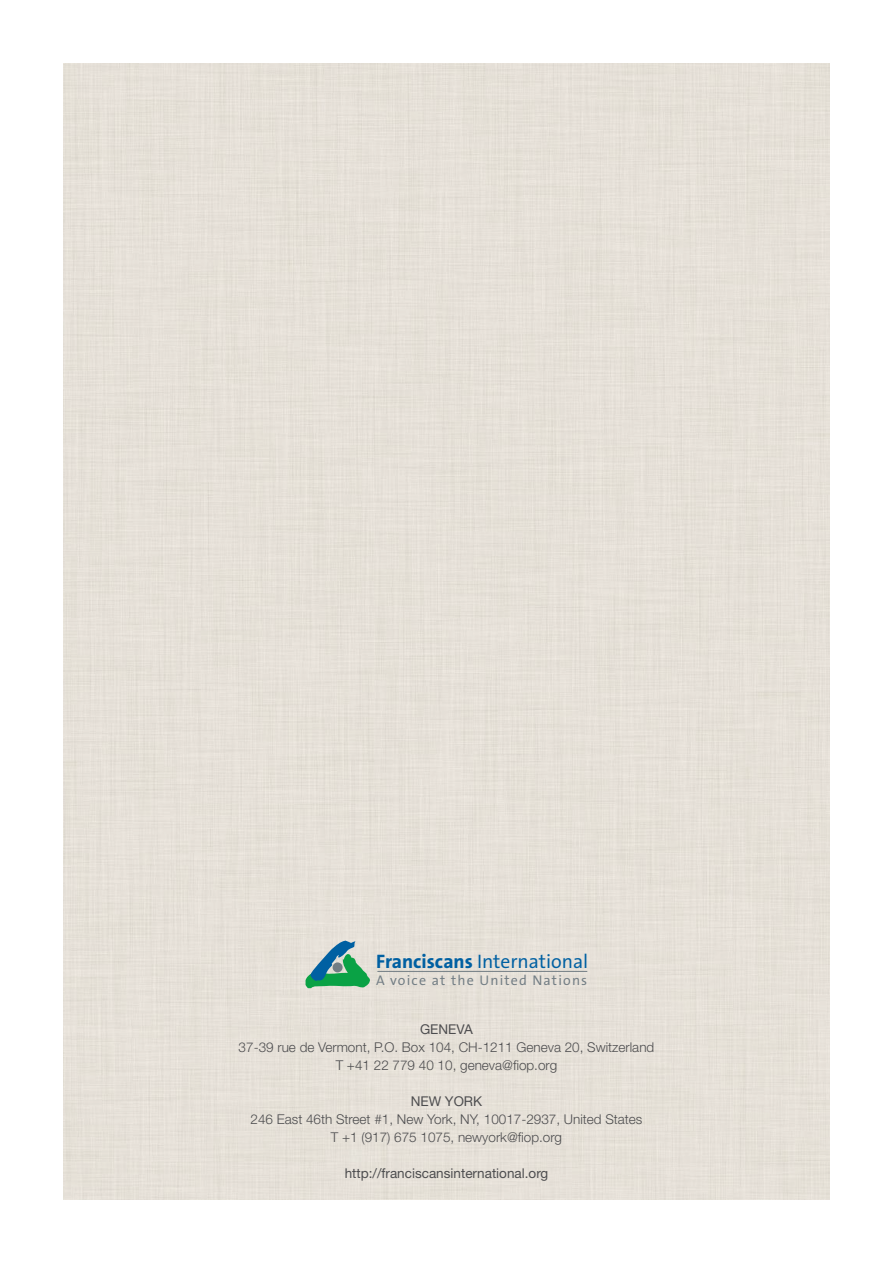
<style>
.page{position:relative;width:893px;height:1263px;background:#fff}
.page>*{position:absolute;margin:0;border:0;box-sizing:border-box;transform-origin:0 0}
.t1{font:19.65px "The Sans Office";color:#0060a2}
.t2{font:14.1px "The Sans Office";letter-spacing:.085em;color:#727d84}
.t3{font:300 13.5px/18px "Helvetica Neue LT Std";color:#4d4d4f;text-align:center}
.t4{font:13.5px "Helvetica Neue LT Std";color:#4d4d4f}
.s1{font-weight:700}
</style>
<div class="page">
<svg style="left:306px;top:940px;width:64px;height:48px;background:#73b39e"></svg>
<div style="left:333px;top:962px;width:10px;height:10px;background:#727d84;border-radius:50%"></div>
<hr style="left:377px;top:971px;width:210px;height:1px;background:#727d84">
<h1 class="t1" style="left:376px;top:948px;width:214px"><span class="s1">Franciscans</span> International</h1>
<p class="t2" style="left:376px;top:971px;width:213px">A voice at the United Nations</p>
<p class="t4" style="left:420px;top:1021px;width:54px">GENEVA</p>
<p class="t3" style="left:239px;top:1038px;width:417px">37-39 rue de Vermont, P.O. Box 104, CH-1211 Geneva 20, Switzerland<br>T +41 22 779 40 10, geneva@fiop.org</p>
<p class="t4" style="left:411px;top:1093px;width:73px">NEW YORK</p>
<p class="t3" style="left:251px;top:1110px;width:393px">246 East 46th Street #1, New York, NY, 10017-2937, United States<br>T +1 (917) 675 1075, newyork@fiop.org</p>
<p class="t4" style="left:345px;top:1165px;width:205px">http://franciscansinternational.org</p>
</div>
